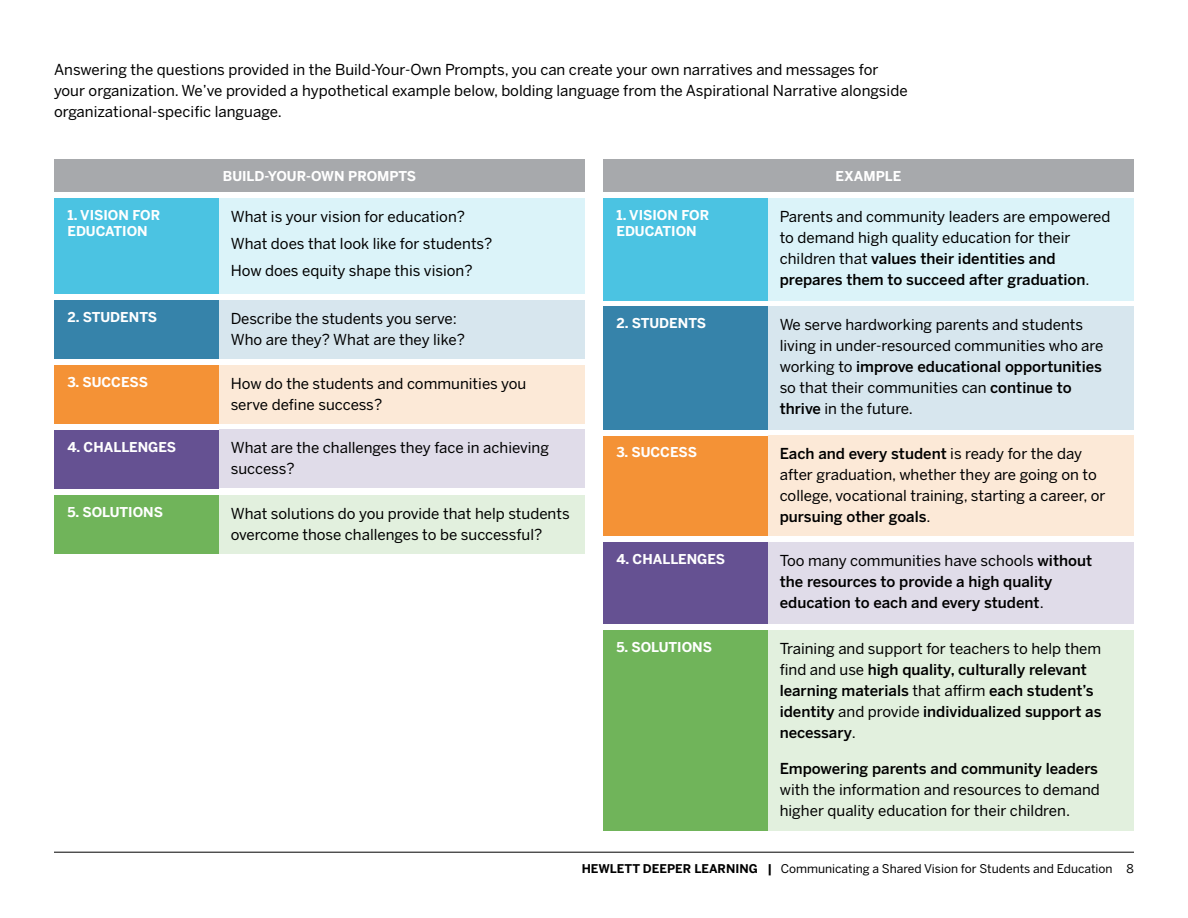
<style>
.page{position:relative;width:1188px;height:918px;background:#fff}
.page>*{position:absolute;margin:0;border:0;box-sizing:border-box;transform-origin:0 0}
.t1{font:15px/21px "Benton Sans";color:#000}
.t2{font:500 15px/21px "Benton Sans";color:#000}
.t3{font:700 13.5px/16.2px "Benton Sans";color:#fff}
.t4{font:12px "Benton Sans";color:#000}
.s1{font-weight:500}
.s2{font-weight:400}
.s3{font-weight:700}
</style>
<div class="page">
<hr style="left:54px;top:852px;width:1080px;height:1px;background:#000">
<div style="left:54px;top:159px;width:531px;height:32px;background:#a7a9ac"></div>
<div style="left:219px;top:198px;width:366px;height:96px;background:#dbf3f9"></div>
<div style="left:54px;top:198px;width:165px;height:96px;background:#4bc3e2"></div>
<div style="left:219px;top:300px;width:366px;height:59px;background:#d7e6ee"></div>
<div style="left:54px;top:300px;width:165px;height:59px;background:#3683aa"></div>
<div style="left:219px;top:365px;width:366px;height:58px;background:#fce9d7"></div>
<div style="left:54px;top:365px;width:165px;height:58px;background:#f49236"></div>
<div style="left:219px;top:430px;width:366px;height:58px;background:#e0dce9"></div>
<div style="left:54px;top:430px;width:165px;height:58px;background:#655192"></div>
<div style="left:219px;top:495px;width:366px;height:59px;background:#e2f0de"></div>
<div style="left:54px;top:495px;width:165px;height:59px;background:#70b45a"></div>
<div style="left:603px;top:159px;width:531px;height:32px;background:#a7a9ac"></div>
<div style="left:768px;top:198px;width:366px;height:102px;background:#dbf3f9"></div>
<div style="left:603px;top:198px;width:165px;height:102px;background:#4bc3e2"></div>
<div style="left:768px;top:306px;width:366px;height:124px;background:#d7e6ee"></div>
<div style="left:603px;top:306px;width:165px;height:124px;background:#3683aa"></div>
<div style="left:768px;top:435px;width:366px;height:101px;background:#fce9d7"></div>
<div style="left:603px;top:436px;width:165px;height:100px;background:#f49236"></div>
<div style="left:768px;top:542px;width:366px;height:82px;background:#e0dce9"></div>
<div style="left:603px;top:542px;width:165px;height:82px;background:#655192"></div>
<div style="left:768px;top:630px;width:366px;height:201px;background:#e2f0de"></div>
<div style="left:603px;top:631px;width:165px;height:200px;background:#70b45a"></div>
<p class="t1" style="left:54px;top:59px;width:855px">Answering the questions provided in the Build-Your-Own Prompts, you can create your own narratives and messages for your organization. We’ve provided a hypothetical example below, bolding language from the Aspirational Narrative alongside organizational-specific language.</p>
<p class="t3" style="left:68px;top:207px;width:94px">1. VISION FOR<br>EDUCATION</p>
<p class="t3" style="left:223px;top:168px;width:195px">BUILD-YOUR-OWN PROMPTS</p>
<p class="t1" style="left:231px;top:203px;width:263px;line-height:27px">What is your vision for education?<br>What does that look like for students?<br>How does equity shape this vision?</p>
<p class="t3" style="left:616px;top:207px;width:94px">1. VISION FOR<br>EDUCATION</p>
<p class="t3" style="left:836px;top:168px;width:67px">EXAMPLE</p>
<p class="t1" style="left:780px;top:206px;width:332px">Parents and community leaders are empowered to demand high quality education for their children that <span class="s1">values their identities and prepares them to succeed after graduation</span>.</p>
<p class="t3" style="left:68px;top:309px;width:91px">2. STUDENTS</p>
<p class="t3" style="left:68px;top:374px;width:82px">3. SUCCESS</p>
<p class="t1" style="left:231px;top:308px;width:236px">Describe the students you serve:<br>Who are they? What are they like?</p>
<p class="t1" style="left:231px;top:373px;width:297px">How do the students and communities you serve define success?</p>
<p class="t3" style="left:616px;top:315px;width:91px">2. STUDENTS</p>
<p class="t1" style="left:780px;top:314px;width:325px">We serve hardworking parents and students living in under-resourced communities who are working to <span class="s1">improve educational opportunities </span>so that their communities can <span class="s1">continue to thrive</span> in the future.</p>
<p class="t3" style="left:68px;top:439px;width:110px">4. CHALLENGES</p>
<p class="t3" style="left:68px;top:504px;width:97px">5. SOLUTIONS</p>
<p class="t1" style="left:231px;top:437px;width:320px">What are the challenges they face in achieving success?</p>
<p class="t1" style="left:231px;top:503px;width:340px">What solutions do you provide that help students overcome those challenges to be successful?</p>
<p class="t3" style="left:616px;top:444px;width:82px">3. SUCCESS</p>
<p class="t1" style="left:780px;top:443px;width:327px"><span class="s1">Each and every student</span> is ready for the day after graduation, whether they are going on to college, vocational training, starting a career, or <span class="s1">pursuing other goals</span>.</p>
<p class="t3" style="left:616px;top:551px;width:110px">4. CHALLENGES</p>
<p class="t2" style="left:780px;top:550px;width:314px"><span class="s2">Too many communities have schools</span> without the resources to provide a high quality education to each and every student<span class="s2">.</span></p>
<p class="t3" style="left:616px;top:639px;width:97px">5. SOLUTIONS</p>
<p class="t2" style="left:780px;top:638px;width:323px"><span class="s2">Training and support for teachers to help them find and use</span> high quality, culturally relevant learning materials <span class="s2">that affirm</span> each student’s identity <span class="s2">and provide</span> individualized support as necessary<span class="s2">.</span></p>
<p class="t2" style="left:780px;top:758px;width:320px">Empowering parents and community leaders</p>
<p class="t1" style="left:780px;top:779px;width:322px">with the information and resources to demand higher quality education for their children.</p>
<p class="t4" style="left:582px;top:862px;width:554px"><span class="s3">HEWLETT DEEPER LEARNING |</span> Communicating a Shared Vision for Students and Education 8</p>
</div>
